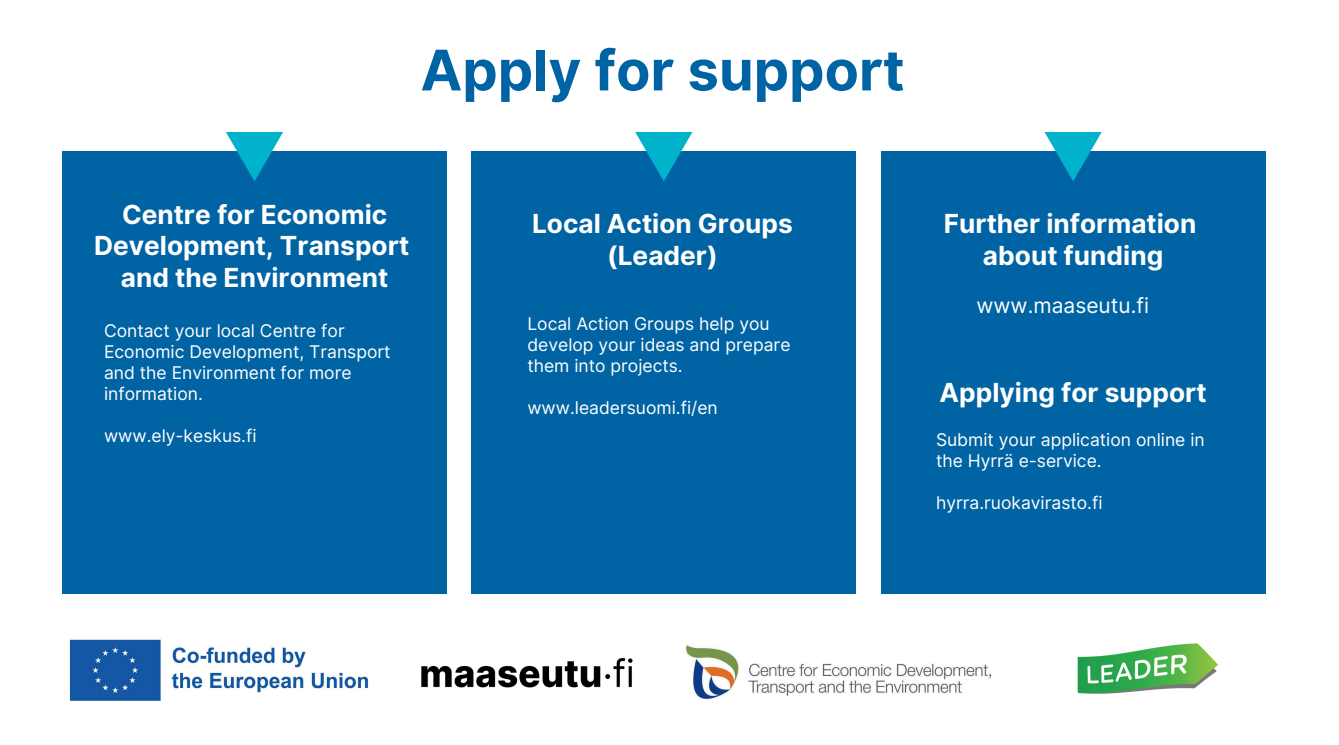
<style>
.page{position:relative;width:1339px;height:745px;background:#fff}
.page>*{position:absolute;margin:0;border:0;box-sizing:border-box;transform-origin:0 0}
.t1{font:700 56px "Inter";color:#0063a3}
.t2{font:700 26.25px/31.5px "Inter";color:#fff;text-align:center}
.t3{font:21px "Inter";color:#fff}
.t4{font:17.5px/21px "Inter";color:#fff}
</style>
<div class="page">
<div style="left:472px;top:151px;width:384px;height:442px;background:#0063a3"></div>
<div style="left:62px;top:151px;width:385px;height:442px;background:#0063a3"></div>
<svg style="left:226px;top:132px;width:57px;height:49px"></svg>
<div style="left:881px;top:151px;width:384px;height:442px;background:#0063a3"></div>
<svg style="left:1044px;top:132px;width:58px;height:49px"></svg>
<svg style="left:635px;top:132px;width:57px;height:49px"></svg>
<img style="left:1077px;top:643px;width:141px;height:51px">
<img style="left:686px;top:645px;width:306px;height:54px">
<img style="left:69px;top:639px;width:300px;height:62px">
<img style="left:421px;top:657px;width:212px;height:31px">
<p class="t1" style="left:420px;top:37px;width:486px">Apply for support</p>
<p class="t2" style="left:94px;top:198px;width:317px">Centre for Economic<br>Development, Transport and the Environment</p>
<p class="t2" style="left:532px;top:208px;width:262px">Local Action Groups (Leader)</p>
<p class="t2" style="left:944px;top:208px;width:254px">Further information about funding</p>
<h2 class="t4" style="left:104px;top:320px;width:288px">Contact your local Centre for<br>Economic Development, Transport and the Environment for more information.</h2>
<h2 class="t4" style="left:104px;top:425px;width:154px">www.ely-keskus.fi</h2>
<h2 class="t4" style="left:527px;top:313px;width:265px">Local Action Groups help you develop your ideas and prepare them into projects.</h2>
<p class="t4" style="left:527px;top:397px;width:192px">www.leadersuomi.fi/en</p>
<p class="t3" style="left:976px;top:292px;width:174px">www.maaseutu.fi</p>
<p class="t2" style="left:939px;top:377px;width:269px">Applying for support</p>
<p class="t4" style="left:936px;top:428px;width:270px">Submit your application online in the Hyrrä e-service.</p>
<p class="t4" style="left:936px;top:491px;width:168px">hyrra.ruokavirasto.fi</p>
</div>
